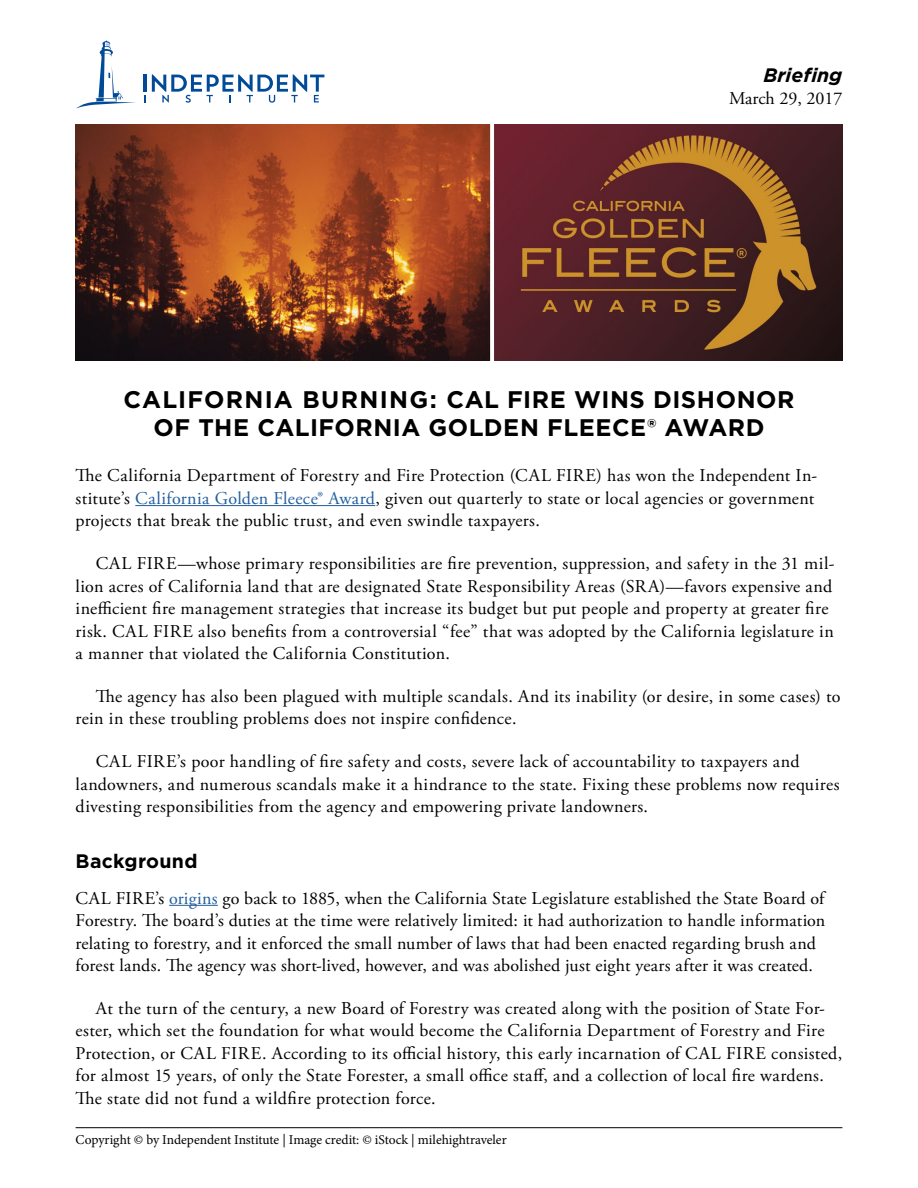
<style>
.page{position:relative;width:918px;height:1188px;background:#fff}
.page>*{position:absolute;margin:0;border:0;box-sizing:border-box;transform-origin:0 0}
.t1{font:700 24px/28.5px "Gotham";letter-spacing:.025em;color:#000;text-align:center}
.t2{font:700 19.5px "Gotham";letter-spacing:.01em;color:#000}
.t3{font:italic 700 19.5px "Gotham";color:#000}
.t4{font:18px/22.5px "Adobe Garamond Pro";letter-spacing:.015em;color:#000}
.t5{font:13.5px "Minion Pro";letter-spacing:-.005em;color:#000}
.s1{color:#215e9e}
</style>
<div class="page">
<hr style="left:144px;top:75px;width:3px;height:17px;background:#004a98">
<svg style="left:152px;top:74px;width:172px;height:29px"></svg>
<svg style="left:76px;top:41px;width:60px;height:67px"></svg>
<hr style="left:135px;top:505px;width:240px;height:1px;background:#215e9e">
<hr style="left:169px;top:905px;width:49px;height:1px;background:#215e9e">
<hr style="left:76px;top:1127px;width:766px;height:1px;background:#000">
<img style="left:76px;top:125px;width:766px;height:236px">
<p class="t3" style="left:763px;top:63px;width:80px">Briefing</p>
<p class="t4" style="left:729px;top:88px;width:115px">March 29, 2017</p>
<h1 class="t1" style="left:123px;top:385px;width:673px">CALIFORNIA BURNING: CAL FIRE WINS DISHONOR<br>OF THE CALIFORNIA GOLDEN FLEECE® AWARD</h1>
<p class="t4" style="left:76px;top:465px;width:743px">The California Department of Forestry and Fire Protection (CAL FIRE) has won the Independent In&shy;stitute’s <span class="s1">California Golden Fleece® Award</span>, given out quarterly to state or local agencies or government projects that break the public trust, and even swindle taxpayers.</p>
<p class="t4" style="left:76px;top:553px;width:760px;text-indent:20px">CAL FIRE—whose primary responsibilities are fire prevention, suppression, and safety in the 31 mil&shy;lion acres of California land that are designated State Responsibility Areas (SRA)—favors expensive and inefficient fire management strategies that increase its budget but put people and property at greater fire risk. CAL FIRE also benefits from a controversial “fee” that was adopted by the California legislature in a manner that violated the California Constitution.</p>
<p class="t4" style="left:76px;top:685px;width:766px;text-indent:20px">The agency has also been plagued with multiple scandals. And its inability (or desire, in some cases) to rein in these troubling problems does not inspire confidence.</p>
<p class="t4" style="left:76px;top:751px;width:765px;text-indent:20px">CAL FIRE’s poor handling of fire safety and costs, severe lack of accountability to taxpayers and landowners, and numerous scandals make it a hindrance to the state. Fixing these problems now requires divesting responsibilities from the agency and empowering private landowners.</p>
<p class="t2" style="left:76px;top:848px;width:123px">Background</p>
<p class="t4" style="left:76px;top:887px;width:751px">CAL FIRE’s <span class="s1">origins</span> go back to 1885, when the California State Legislature established the State Board of Forestry. The board’s duties at the time were relatively limited: it had authorization to handle information relating to forestry, and it enforced the small number of laws that had been enacted regarding brush and forest lands. The agency was short-lived, however, and was abolished just eight years after it was created.</p>
<p class="t4" style="left:76px;top:997px;width:768px;text-indent:20px">At the turn of the century, a new Board of Forestry was created along with the position of State For&shy;ester, which set the foundation for what would become the California Department of Forestry and Fire Protection, or CAL FIRE. According to its official history, this early incarnation of CAL FIRE consisted, for almost 15 years, of only the State Forester, a small office staff, and a collection of local fire wardens.<br>The state did not fund a wildfire protection force.</p>
<p class="t5" style="left:76px;top:1131px;width:433px">Copyright © by Independent Institute | Image credit: © iStock | milehightraveler</p>
</div>
